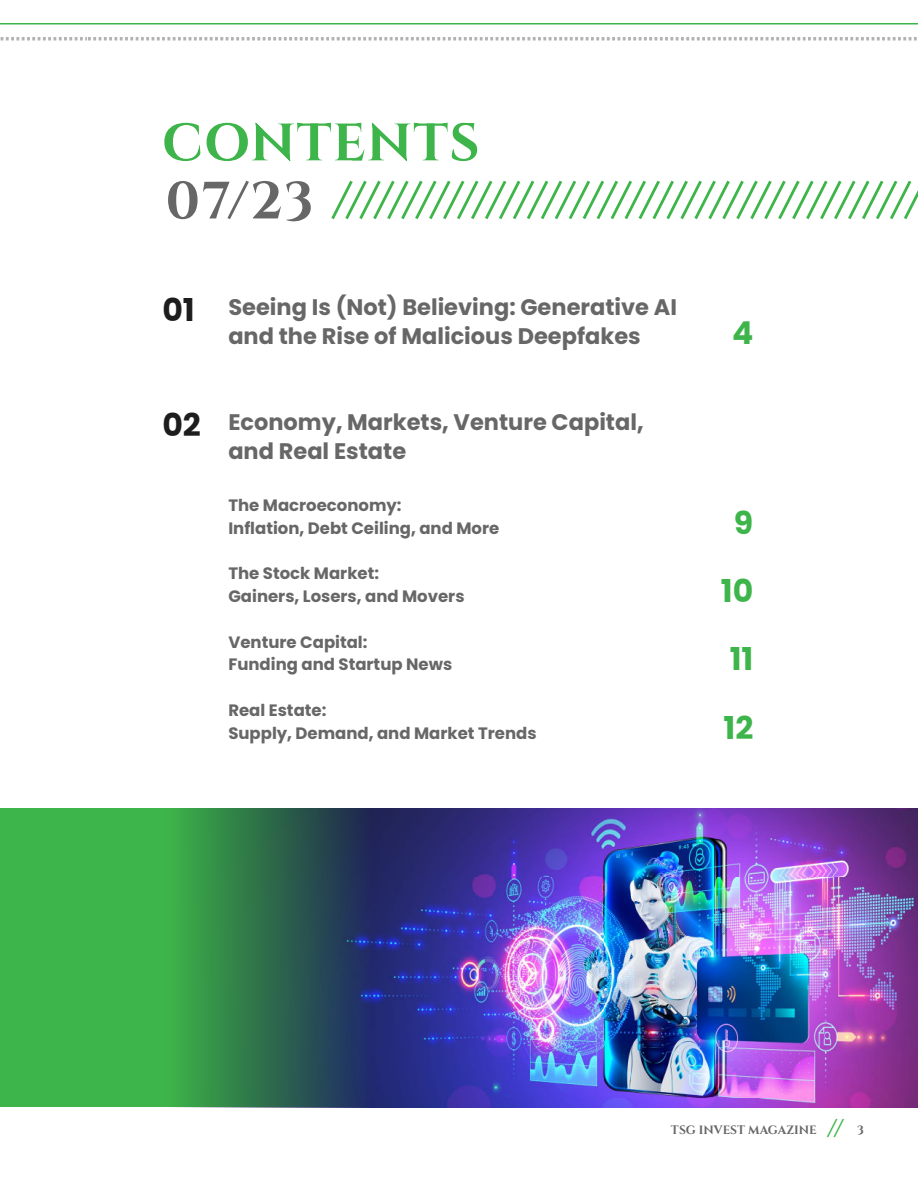
<style>
.page{position:relative;width:918px;height:1188px;background:#fff}
.page>*{position:absolute;margin:0;border:0;box-sizing:border-box;transform-origin:0 0}
.t1{font:700 52.5px "Cinzel";letter-spacing:.02em;color:#3eb54a}
.t2{font:700 31.5px "Poppins";color:#3eb54a}
.t3{font:700 31.5px "Poppins";color:#1d1d1d}
.t4{font:700 22.5px/28.8px "Poppins";color:#686768}
.t5{font:700 16.5px/22.8px "Poppins";color:#686768}
.t6{font:700 12px "Cinzel";color:#686768}
.s1{color:#686768}
.s2{font-size:31.5px;color:#1d1d1d}
.s3{font-size:25.5px;color:#3eb54a}
</style>
<div class="page">
<svg style="left:0;top:37px;width:917px;height:3px"></svg>
<hr style="left:0;top:23px;width:918px;height:2px;background:#3eb54a">
<div style="left:0;top:809px;width:918px;height:298px;background:#3eb54a"></div>
<img style="left:181px;top:809px;width:737px;height:290px">
<img style="left:181px;top:1099px;width:724px;height:8px">
<svg style="left:905px;top:1099px;width:13px;height:8px"></svg>
<h1 class="t1" style="left:162px;top:109px;width:319px">CONTENTS</h1>
<h1 class="t1" style="left:166px;top:167px;width:762px"><span class="s1">0 7 /2 3</span> //////////////////////////////////////////</h1>
<h2 class="t3" style="left:162px;top:292px;width:34px">01</h2>
<h3 class="t4" style="left:228px;top:294px;width:450px">Seeing Is (Not) Believing: Generative AI and the Rise of Malicious Deepfakes</h3>
<h2 class="t2" style="left:732px;top:315px;width:23px">4</h2>
<h3 class="t4" style="left:228px;top:409px;width:417px;text-indent:-66px"><span class="s2">02</span> Economy, Markets, Venture Capital, and Real Estate</h3>
<p class="t5" style="left:228px;top:494px;width:272px">The Macroeconomy:<br>Inflation, Debt Ceiling, and More</p>
<h2 class="t2" style="left:734px;top:505px;width:21px">9</h2>
<p class="t5" style="left:228px;top:563px;width:238px">The Stock Market:<br>Gainers, Losers, and Movers</p>
<h2 class="t2" style="left:721px;top:573px;width:34px">10</h2>
<p class="t5" style="left:228px;top:631px;width:225px">Venture Capital:<br>Funding and Startup News</p>
<h2 class="t2" style="left:730px;top:642px;width:25px">11</h2>
<p class="t5" style="left:228px;top:699px;width:310px">Real Estate:<br>Supply, Demand, and Market Trends</p>
<h2 class="t2" style="left:724px;top:710px;width:31px">12</h2>
<p class="t6" style="left:671px;top:1122px;width:195px">TSG INVEST MAGAZINE <span class="s3">//</span> 3</p>
</div>
